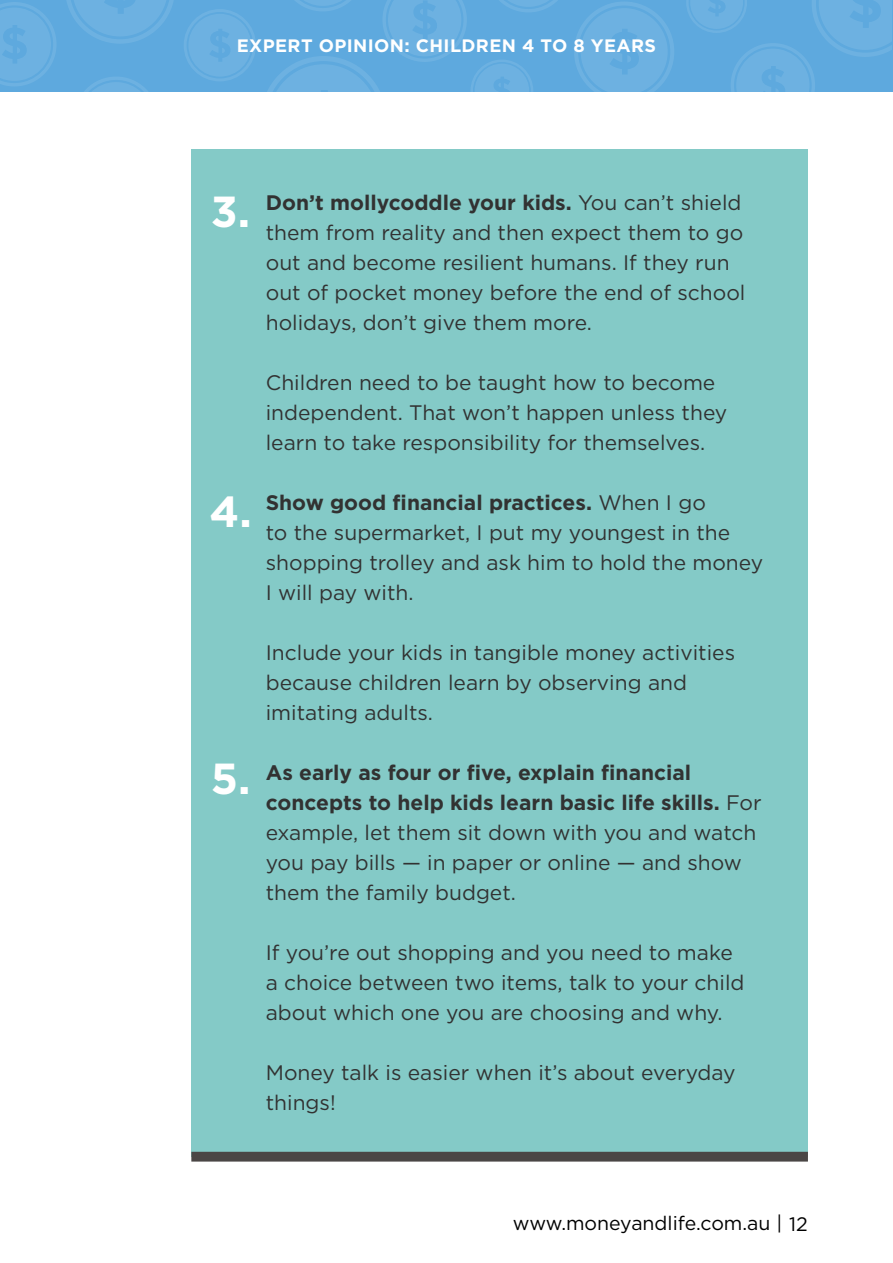
<style>
.page{position:relative;width:893px;height:1263px;background:#fff}
.page>*{position:absolute;margin:0;border:0;box-sizing:border-box;transform-origin:0 0}
.t1{font:700 43.5px "Gotham";color:#fff}
.t2{font:21px/30px "Gotham";color:#323232}
.t3{font:19.5px "Gotham";color:#000}
.t4{font:700 18px "Gotham";letter-spacing:.02em;color:#fff}
.s1{font-weight:700}
</style>
<div class="page">
<div style="left:0;top:0;width:892px;height:91px;background:#5ea9de"></div>
<svg style="left:0;top:2px;width:56px;height:84px"></svg>
<svg style="left:67px;top:0;width:106px;height:44px"></svg>
<svg style="left:85px;top:77px;width:62px;height:14px"></svg>
<svg style="left:184px;top:0;width:490px;height:91px"></svg>
<svg style="left:686px;top:0;width:206px;height:91px"></svg>
<div style="left:191px;top:150px;width:617px;height:1007px;background:#84cac7"></div>
<div style="left:191px;top:1152px;width:617px;height:9px;background:#4a4645"></div>
<p class="t4" style="left:237px;top:38px;width:421px">EXPERT OPINION: CHILDREN 4 TO 8 YEARS</p>
<p class="t4" style="left:169px;top:42px;width:556px">MONEY TALKS AND ACTIVITIES: CHILDREN 4 TO 8 YEARS</p>
<h1 class="t1" style="left:211px;top:192px;width:41px">3.</h1>
<p class="t2" style="left:266px;top:189px;width:481px"><span class="s1">Don’t mollycoddle your kids.</span> You can’t shield them from reality and then expect them to go out and become resilient humans. If they run out of pocket money before the end of school holidays, don’t give them more.</p>
<p class="t2" style="left:266px;top:369px;width:463px">Children need to be taught how to become independent. That won’t happen unless they learn to take responsibility for themselves.</p>
<h1 class="t1" style="left:209px;top:492px;width:44px">4.</h1>
<p class="t2" style="left:266px;top:489px;width:499px"><span class="s1">Show good financial practices.</span> When I go<br>to the supermarket, I put my youngest in the shopping trolley and ask him to hold the money I will pay with.</p>
<p class="t2" style="left:266px;top:639px;width:471px">Include your kids in tangible money activities because children learn by observing and imitating adults.</p>
<h1 class="t1" style="left:211px;top:759px;width:41px">5.</h1>
<p class="t2" style="left:266px;top:759px;width:497px"><span class="s1">As early as four or five, explain financial concepts to help kids learn basic life skills.</span> For example, let them sit down with you and watch you pay bills — in paper or online — and show them the family budget.</p>
<p class="t2" style="left:266px;top:939px;width:480px">If you’re out shopping and you need to make a choice between two items, talk to your child about which one you are choosing and why.</p>
<p class="t2" style="left:266px;top:1059px;width:471px">Money talk is easier when it’s about everyday things!</p>
<p class="t3" style="left:513px;top:1214px;width:297px">www.moneyandlife.com.au | 12</p>
</div>
